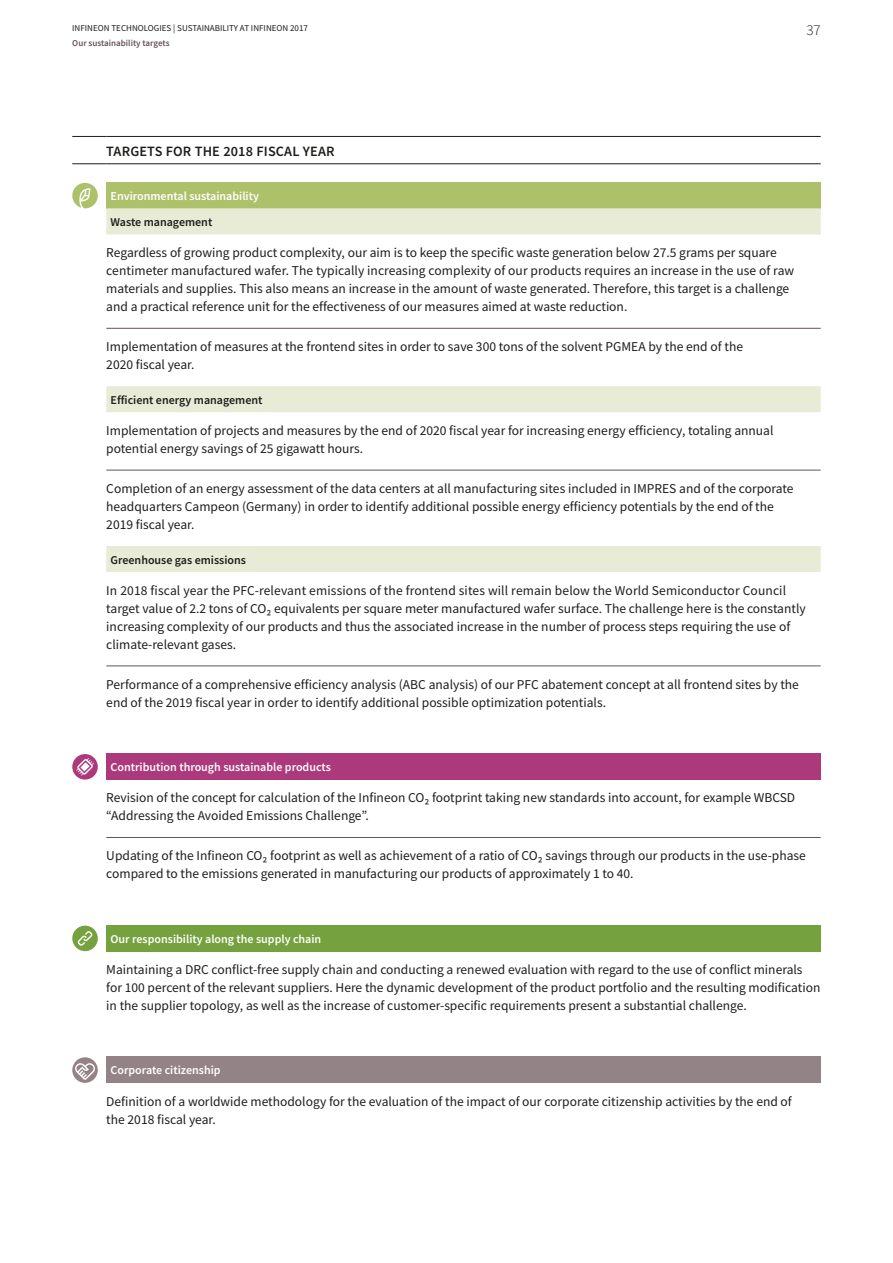
<style>
.page{position:relative;width:893px;height:1263px;background:#fff}
.page>*{position:absolute;margin:0;border:0;box-sizing:border-box;transform-origin:0 0}
.t1{font:300 15px "Source Sans Pro";color:#1d1d1b}
._01_KTL{font:600 14.25px "Source Sans Pro";letter-spacing:.01em;color:#1d1d1b}
.Ziele_T_groß{font:13.5px/18px "Source Sans Pro";color:#1d1d1b}
.Ziele_T_Einzug{font:600 12px "Source Sans Pro";color:#fff}
.Ziele_T_Einzug-2{font:600 12px "Source Sans Pro";color:#1d1d1b}
.t2{font:9px "Source Sans Pro";color:#1d1d1b}
.t3{font:600 9px "Source Sans Pro";color:#665255}
</style>
<div class="page">
<div style="left:106px;top:182px;width:715px;height:26px;background:#adc16a"></div>
<svg style="left:106px;top:208px;width:715px;height:364px"></svg>
<div style="left:106px;top:753px;width:715px;height:26px;background:#ac397c"></div>
<div style="left:106px;top:925px;width:715px;height:26px;background:#75a13f"></div>
<div style="left:106px;top:1057px;width:715px;height:26px;background:#938386"></div>
<hr style="left:72px;top:136px;width:34px;height:1px;background:#1d1d1b">
<hr style="left:106px;top:136px;width:715px;height:1px;background:#1d1d1b">
<hr style="left:106px;top:328px;width:715px;height:1px;background:#665255">
<hr style="left:106px;top:470px;width:715px;height:1px;background:#665255">
<hr style="left:106px;top:666px;width:715px;height:1px;background:#665255">
<hr style="left:106px;top:837px;width:715px;height:1px;background:#665255">
<hr style="left:72px;top:163px;width:34px;height:1px;background:#1d1d1b">
<hr style="left:106px;top:163px;width:715px;height:1px;background:#1d1d1b">
<svg style="left:72px;top:183px;width:26px;height:25px"></svg>
<svg style="left:72px;top:754px;width:26px;height:25px"></svg>
<svg style="left:72px;top:926px;width:26px;height:25px"></svg>
<svg style="left:72px;top:1057px;width:26px;height:26px"></svg>
<p class="t2" style="left:72px;top:23px;width:237px">INFINEON TECHNOLOGIES | SUSTAINABILITY AT INFINEON 2017</p>
<p class="t3" style="left:72px;top:37px;width:99px">Our sustainability targets</p>
<p class="t1" style="left:806px;top:20px;width:16px">37</p>
<p class="_01_KTL" style="left:106px;top:142px;width:230px">TARGETS FOR THE 2018 FISCAL YEAR</p>
<p class="Ziele_T_Einzug" style="left:111px;top:188px;width:150px">Environmental sustainability</p>
<p class="Ziele_T_Einzug-2" style="left:111px;top:214px;width:103px">Waste management</p>
<p class="Ziele_T_groß" style="left:106px;top:244px;width:689px">Regardless of growing product complexity, our aim is to keep the specific waste generation below 27.5 grams per square centimeter manufactured wafer. The typically increasing complexity of our products requires an increase in the use of raw materials and supplies. This also means an increase in the amount of waste generated. Therefore, this target is a challenge and a practical reference unit for the effectiveness of our measures aimed at waste reduction.</p>
<p class="Ziele_T_groß" style="left:106px;top:338px;width:638px">Implementation of measures at the frontend sites in order to save 300 tons of the solvent PGMEA by the end of the<br>2020 fiscal year.</p>
<p class="Ziele_T_Einzug-2" style="left:111px;top:392px;width:153px">Efficient energy management</p>
<p class="Ziele_T_groß" style="left:106px;top:421px;width:669px">Implementation of projects and measures by the end of 2020 fiscal year for increasing energy efficiency, totaling annual potential energy savings of 25 gigawatt hours.</p>
<p class="Ziele_T_groß" style="left:106px;top:479px;width:689px">Completion of an energy assessment of the data centers at all manufacturing sites included in IMPRES and of the corporate headquarters Campeon (Germany) in order to identify additional possible energy efficiency potentials by the end of the<br>2019 fiscal year.</p>
<p class="Ziele_T_Einzug-2" style="left:111px;top:552px;width:137px">Greenhouse gas emissions</p>
<p class="Ziele_T_groß" style="left:106px;top:581px;width:701px">In 2018 fiscal year the PFC-relevant emissions of the frontend sites will remain below the World Semiconductor Council target value of 2.2 tons of CO2 equivalents per square meter manufactured wafer surface. The challenge here is the constantly increasing complexity of our products and thus the associated increase in the number of process steps requiring the use of climate-relevant gases.</p>
<p class="Ziele_T_groß" style="left:106px;top:675px;width:694px">Performance of a comprehensive efficiency analysis (ABC analysis) of our PFC abatement concept at all frontend sites by the end of the 2019 fiscal year in order to identify additional possible optimization potentials.</p>
<p class="Ziele_T_Einzug" style="left:111px;top:759px;width:222px">Contribution through sustainable products</p>
<p class="Ziele_T_groß" style="left:106px;top:789px;width:690px">Revision of the concept for calculation of the Infineon CO2 footprint taking new standards into account, for example WBCSD “Addressing the Avoided Emissions Challenge”.</p>
<p class="Ziele_T_groß" style="left:106px;top:847px;width:701px">Updating of the Infineon CO2 footprint as well as achievement of a ratio of CO2 savings through our products in the use-phase compared to the emissions generated in manufacturing our products of approximately 1 to 40.</p>
<p class="Ziele_T_Einzug" style="left:111px;top:931px;width:212px">Our responsibility along the supply chain</p>
<p class="Ziele_T_groß" style="left:106px;top:960px;width:716px">Maintaining a DRC conflict-free supply chain and conducting a renewed evaluation with regard to the use of conflict minerals for 100 percent of the relevant suppliers. Here the dynamic development of the product portfolio and the resulting modification in the supplier topology, as well as the increase of customer-specific requirements present a substantial challenge.</p>
<p class="Ziele_T_Einzug" style="left:111px;top:1062px;width:112px">Corporate citizenship</p>
<p class="Ziele_T_groß" style="left:106px;top:1092px;width:687px">Definition of a worldwide methodology for the evaluation of the impact of our corporate citizenship activities by the end of the 2018 fiscal year.</p>
</div>
